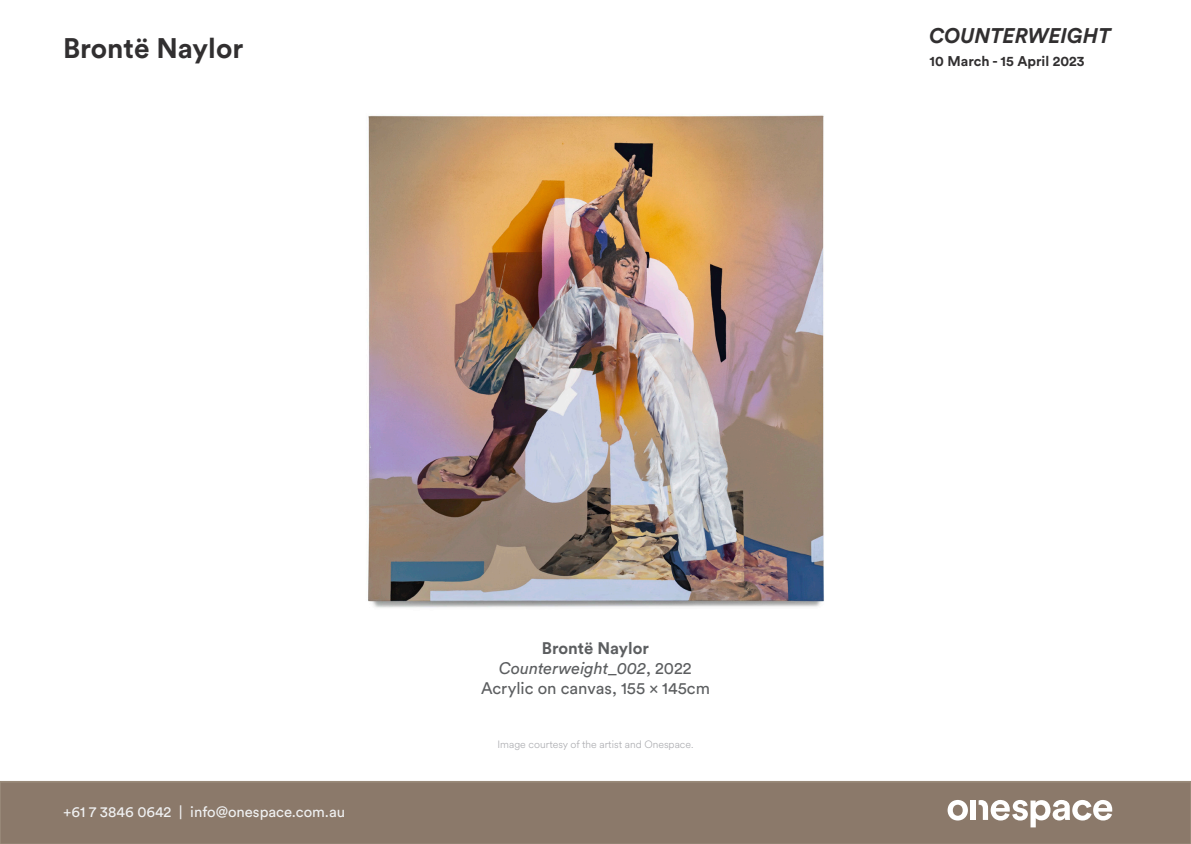
<style>
.page{position:relative;width:1191px;height:844px;background:#fff}
.page>*{position:absolute;margin:0;border:0;box-sizing:border-box;transform-origin:0 0}
.t1{font:700 28px "Circular Std";color:#312f30}
.t2{font:italic 700 21px "Circular Std";color:#312f30}
.t3{font:italic 16.62px/19.9px "Circular Std";color:#5c5e60;text-align:center}
.t4{font:16.62px "Circular Std";color:#5c5e60}
.t5{font:14.88px "Circular Std";color:#f0f1f2}
.t6{font:700 14px "Circular Std";color:#312f30}
.t7{font:300 10.5px "Circular Spotify Text";color:#a8a9ad}
.s1{font-weight:700;font-style:normal}
.s2{font-style:normal}
</style>
<div class="page">
<div style="left:0;top:781px;width:1191px;height:62px;background:#8b796a"></div>
<svg style="left:947px;top:799px;width:21px;height:21px"></svg>
<div style="left:970px;top:800px;width:5px;height:19px;background:#fff"></div>
<svg style="left:978px;top:799px;width:134px;height:28px"></svg>
<img style="left:368px;top:115px;width:456px;height:493px">
<h1 class="t1" style="left:63px;top:30px;width:182px">Brontë Naylor</h1>
<h2 class="t2" style="left:929px;top:22px;width:183px">COUNTERWEIGHT</h2>
<h3 class="t6" style="left:929px;top:52px;width:156px">10 March - 15 April 2023</h3>
<h3 class="t5" style="left:63px;top:802px;width:284px">+61 7 3846 0642 | info@onespace.com.au</h3>
<p class="t3" style="left:499px;top:637px;width:194px"><span class="s1">Brontë Naylor<br></span>Counterweight_002<span class="s2">, 2022</span></p>
<p class="t4" style="left:481px;top:677px;width:230px">Acrylic on canvas, 155 × 145cm</p>
<p class="t7" style="left:497px;top:737px;width:198px">Image courtesy of the artist and Onespace.</p>
</div>
